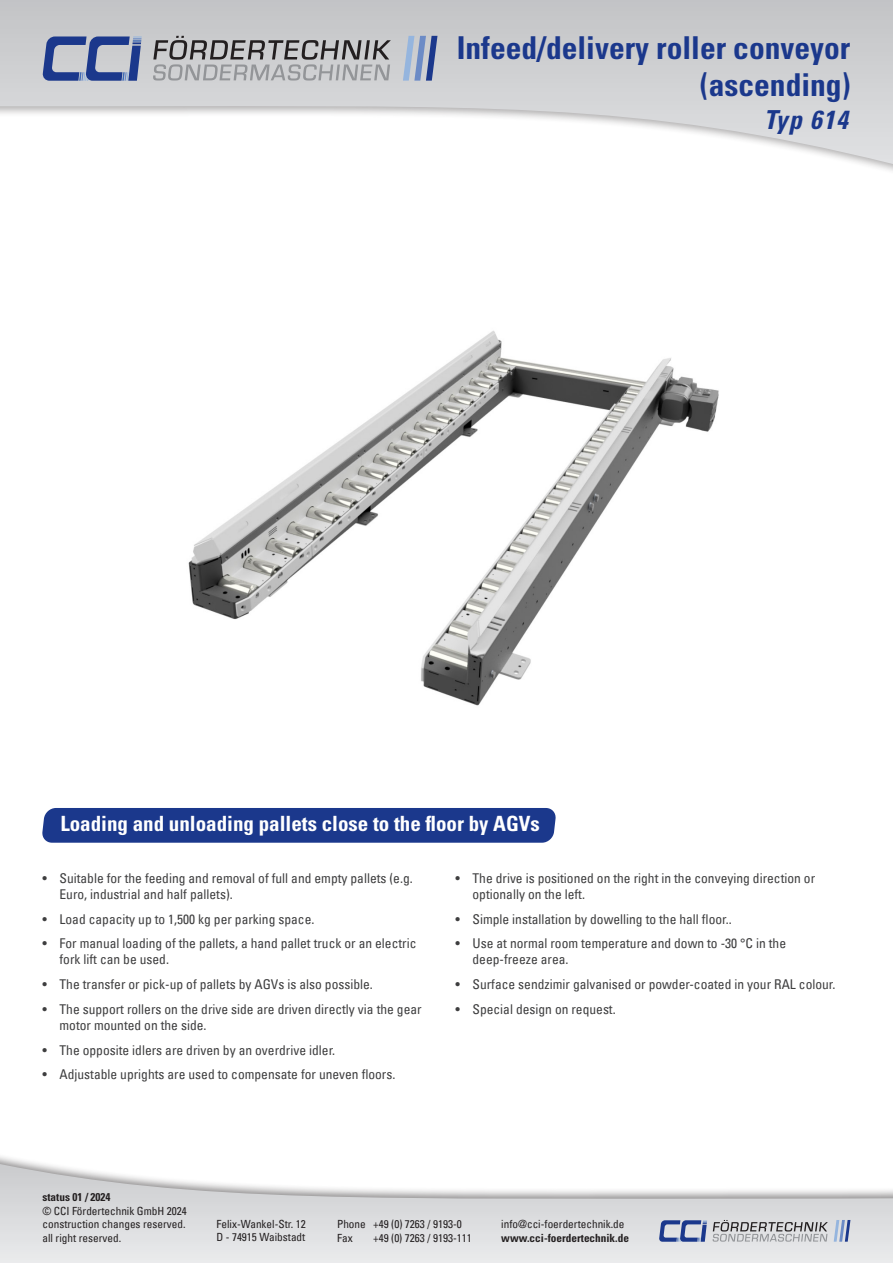
<style>
.page{position:relative;width:893px;height:1263px;background:#fff}
.page>*{position:absolute;margin:0;border:0;box-sizing:border-box;transform-origin:0 0}
.t1{font:700 condensed 31.5px "Univers LT Std";color:#1b388c}
.t2{font:italic 700 condensed 26.1px "Univers LT Std";letter-spacing:.05em;color:#1b388c}
.Absatzformat_2{font:700 condensed 21px "Univers LT Std";color:#fff}
.t3{font:condensed 13.5px/16.2px "Univers LT";color:#3e3e3f}
.t4{font:condensed 11.25px "Univers LT";color:#231f20}
.t5{font:700 condensed 11.25px "Univers LT Std";color:#231f20}
</style>
<div class="page">
<div style="left:42px;top:808px;width:514px;height:35px;background:#1b388c"></div>
<svg style="left:0;top:0;width:893px;height:164px"></svg>
<svg style="left:153px;top:36px;width:238px;height:45px"></svg>
<svg style="left:403px;top:36px;width:34px;height:45px"></svg>
<svg style="left:42px;top:36px;width:100px;height:45px"></svg>
<svg style="left:0;top:1164px;width:893px;height:99px"></svg>
<svg style="left:713px;top:1220px;width:115px;height:21px"></svg>
<svg style="left:834px;top:1220px;width:16px;height:22px"></svg>
<svg style="left:659px;top:1220px;width:48px;height:22px"></svg>
<img style="left:188px;top:330px;width:531px;height:376px">
<p class="t1" style="left:457px;top:28px;width:395px">Infeed/delivery roller conveyor</p>
<p class="t1" style="left:700px;top:66px;width:152px">(ascending)</p>
<p class="t2" style="left:764px;top:104px;width:85px">Typ 614</p>
<p class="Absatzformat_2" style="left:60px;top:810px;width:481px">Loading and unloading pallets close to the floor by AGVs</p>
<p class="t3" style="left:60px;top:869px;width:355px;text-indent:-17px">• Suitable for the feeding and removal of full and empty pallets (e.g.<br>Euro, industrial and half pallets).</p>
<p class="t3" style="left:43px;top:910px;width:273px">• Load capacity up to 1,500 kg per parking space.</p>
<p class="t3" style="left:60px;top:935px;width:358px;text-indent:-17px">• For manual loading of the pallets, a hand pallet truck or an electric fork lift can be used.</p>
<p class="t3" style="left:43px;top:976px;width:332px">• The transfer or pick-up of pallets by AGVs is also possible.</p>
<p class="t3" style="left:60px;top:1001px;width:364px;text-indent:-17px">• The support rollers on the drive side are driven directly via the gear motor mounted on the side.</p>
<p class="t3" style="left:43px;top:1042px;width:294px">• The opposite idlers are driven by an overdrive idler.</p>
<p class="t3" style="left:43px;top:1066px;width:354px">• Adjustable uprights are used to compensate for uneven floors.</p>
<p class="t3" style="left:472px;top:869px;width:344px;text-indent:-17px">• The drive is positioned on the right in the conveying direction or optionally on the left.</p>
<p class="t3" style="left:455px;top:910px;width:278px">• Simple installation by dowelling to the hall floor..</p>
<p class="t3" style="left:472px;top:935px;width:315px;text-indent:-17px">• Use at normal room temperature and down to -30 °C in the deep-freeze area.</p>
<p class="t3" style="left:455px;top:976px;width:381px">• Surface sendzimir galvanised or powder-coated in your RAL colour.</p>
<p class="t3" style="left:455px;top:1001px;width:162px">• Special design on request.</p>
<p class="t5" style="left:43px;top:1190px;width:70px">status 01 / 2024</p>
<p class="t4" style="left:43px;top:1203px;width:146px">© CCI Fördertechnik GmbH 2024</p>
<p class="t4" style="left:43px;top:1217px;width:145px">construction changes reserved.</p>
<p class="t4" style="left:43px;top:1230px;width:80px">all right reserved.</p>
<p class="t4" style="left:216px;top:1217px;width:91px">Felix-Wankel-Str. 12</p>
<p class="t4" style="left:216px;top:1230px;width:90px">D - 74915 Waibstadt</p>
<p class="t4" style="left:337px;top:1217px;width:126px">Phone +49 (0) 7263 / 9193-0</p>
<p class="t4" style="left:337px;top:1230px;width:17px">Fax</p>
<p class="t4" style="left:373px;top:1230px;width:100px">+49 (0) 7263 / 9193-111</p>
<p class="t4" style="left:501px;top:1217px;width:125px">info@cci-foerdertechnik.de</p>
<p class="t5" style="left:501px;top:1231px;width:129px">www.cci-foerdertechnik.de</p>
</div>
